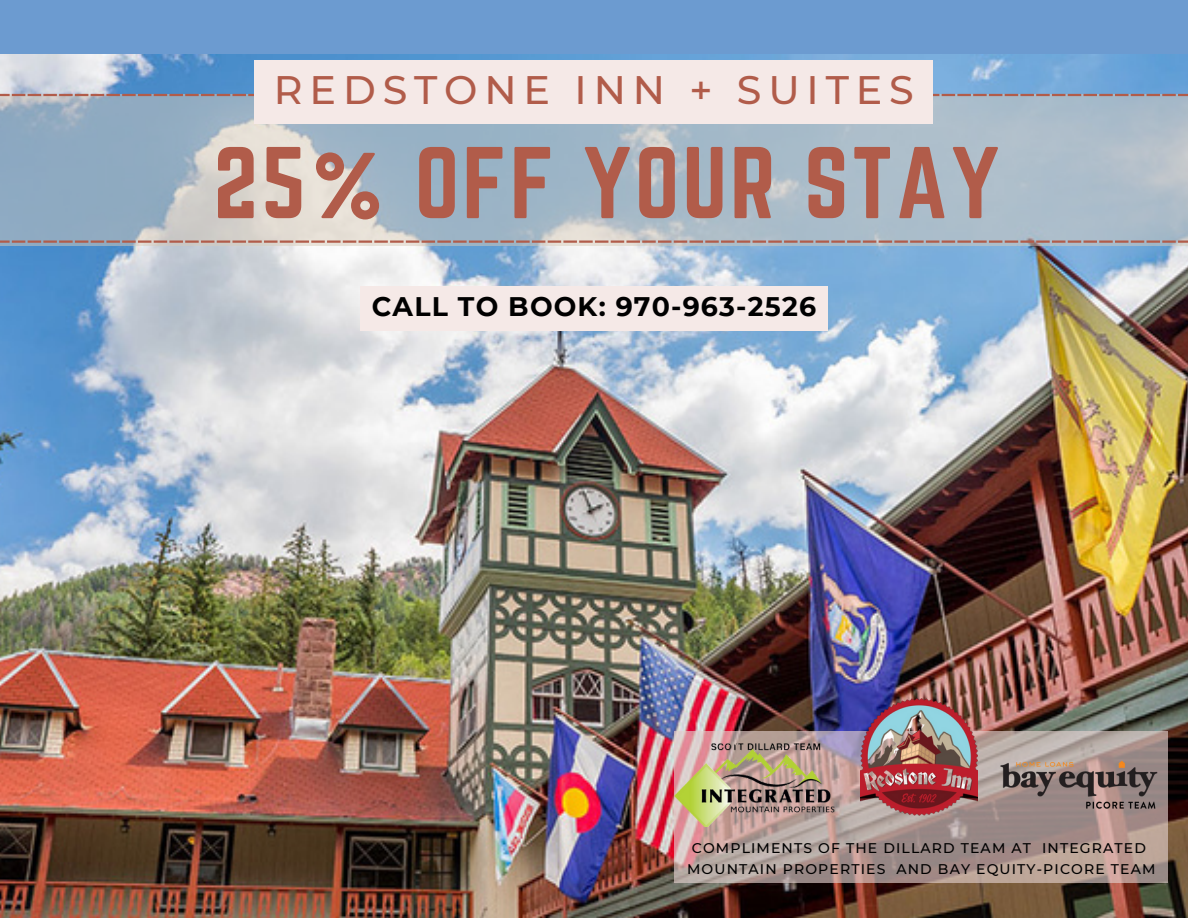
<style>
.page{position:relative;width:1188px;height:918px;background:#6c9bd0}
.page>*{position:absolute;margin:0;border:0;box-sizing:border-box;transform-origin:0 0}
.t1{font:89.1px "Norwester";letter-spacing:.035em;color:#b15c4a}
.t2{font:500 39.6px "Montserrat";letter-spacing:.17em;color:#b15c4a}
.t3{font:700 26.7px "Montserrat";letter-spacing:.045em;color:#000}
.t4{font:500 14.1px "Montserrat";letter-spacing:.08em;color:#000}
</style>
<div class="page">
<img style="left:0;top:54px;width:1188px;height:864px">
<svg style="left:675px;top:731px;width:493px;height:151px;background:#b09b97"></svg>
<img style="left:675px;top:744px;width:159px;height:83px">
<img style="left:994px;top:756px;width:164px;height:60px">
<svg style="left:0;top:96px;width:1188px;height:149px;background:#abbcc8"></svg>
<svg style="left:0;top:94px;width:1188px;height:2px"></svg>
<svg style="left:1178px;top:240px;width:10px;height:3px"></svg>
<hr style="left:1162px;top:240px;width:14px;height:3px;background:#b15c4a">
<svg style="left:1131px;top:240px;width:29px;height:3px"></svg>
<hr style="left:1115px;top:240px;width:14px;height:3px;background:#b15c4a">
<hr style="left:1099px;top:240px;width:14px;height:3px;background:#b15c4a">
<hr style="left:1083px;top:240px;width:14px;height:3px;background:#b15c4a">
<svg style="left:1052px;top:240px;width:29px;height:3px"></svg>
<hr style="left:1036px;top:240px;width:14px;height:3px;background:#b15c4a">
<hr style="left:1020px;top:240px;width:14px;height:3px;background:#b15c4a">
<svg style="left:989px;top:240px;width:29px;height:3px"></svg>
<hr style="left:973px;top:240px;width:14px;height:3px;background:#b15c4a">
<hr style="left:957px;top:240px;width:14px;height:3px;background:#b15c4a">
<svg style="left:926px;top:240px;width:29px;height:3px"></svg>
<hr style="left:910px;top:240px;width:14px;height:3px;background:#b15c4a">
<hr style="left:894px;top:240px;width:14px;height:3px;background:#b15c4a">
<svg style="left:863px;top:240px;width:29px;height:3px"></svg>
<hr style="left:847px;top:240px;width:14px;height:3px;background:#b15c4a">
<hr style="left:831px;top:240px;width:14px;height:3px;background:#b15c4a">
<svg style="left:800px;top:240px;width:29px;height:3px"></svg>
<hr style="left:784px;top:240px;width:14px;height:3px;background:#b15c4a">
<hr style="left:768px;top:240px;width:14px;height:3px;background:#b15c4a">
<svg style="left:737px;top:240px;width:29px;height:3px"></svg>
<hr style="left:721px;top:240px;width:14px;height:3px;background:#b15c4a">
<hr style="left:705px;top:240px;width:14px;height:3px;background:#b15c4a">
<svg style="left:658px;top:240px;width:45px;height:3px"></svg>
<hr style="left:642px;top:240px;width:14px;height:3px;background:#b15c4a">
<hr style="left:626px;top:240px;width:14px;height:3px;background:#b15c4a">
<svg style="left:595px;top:240px;width:29px;height:3px"></svg>
<hr style="left:579px;top:240px;width:14px;height:3px;background:#b15c4a">
<hr style="left:563px;top:240px;width:14px;height:3px;background:#b15c4a">
<svg style="left:532px;top:240px;width:29px;height:3px"></svg>
<hr style="left:516px;top:240px;width:14px;height:3px;background:#b15c4a">
<hr style="left:500px;top:240px;width:14px;height:3px;background:#b15c4a">
<svg style="left:469px;top:240px;width:29px;height:3px"></svg>
<hr style="left:453px;top:240px;width:14px;height:3px;background:#b15c4a">
<hr style="left:437px;top:240px;width:14px;height:3px;background:#b15c4a">
<svg style="left:406px;top:240px;width:29px;height:3px"></svg>
<hr style="left:390px;top:240px;width:14px;height:3px;background:#b15c4a">
<hr style="left:374px;top:240px;width:14px;height:3px;background:#b15c4a">
<svg style="left:343px;top:240px;width:29px;height:3px"></svg>
<hr style="left:327px;top:240px;width:14px;height:3px;background:#b15c4a">
<hr style="left:311px;top:240px;width:14px;height:3px;background:#b15c4a">
<svg style="left:280px;top:240px;width:29px;height:3px"></svg>
<hr style="left:264px;top:240px;width:14px;height:3px;background:#b15c4a">
<hr style="left:248px;top:240px;width:14px;height:3px;background:#b15c4a">
<hr style="left:232px;top:240px;width:14px;height:3px;background:#b15c4a">
<svg style="left:201px;top:240px;width:29px;height:3px"></svg>
<hr style="left:185px;top:240px;width:14px;height:3px;background:#b15c4a">
<hr style="left:169px;top:240px;width:14px;height:3px;background:#b15c4a">
<svg style="left:138px;top:240px;width:29px;height:3px"></svg>
<hr style="left:122px;top:240px;width:14px;height:3px;background:#b15c4a">
<hr style="left:106px;top:240px;width:14px;height:3px;background:#b15c4a">
<svg style="left:75px;top:240px;width:29px;height:3px"></svg>
<hr style="left:59px;top:240px;width:14px;height:3px;background:#b15c4a">
<hr style="left:43px;top:240px;width:14px;height:3px;background:#b15c4a">
<svg style="left:0;top:240px;width:41px;height:3px"></svg>
<img style="left:861px;top:699px;width:117px;height:117px">
<div style="left:360px;top:286px;width:468px;height:44px;background:#f5e9e7"></div>
<div style="left:255px;top:60px;width:678px;height:63px;background:#f5e9e7"></div>
<p class="t2" style="left:274px;top:66px;width:642px">REDSTONE INN + SUITES</p>
<p class="t1" style="left:214px;top:129px;width:788px">25% OFF YOUR STAY</p>
<p class="t3" style="left:372px;top:290px;width:446px">CALL TO BOOK: 970-963-2526</p>
<p class="t4" style="left:692px;top:840px;width:456px">COMPLIMENTS OF THE DILLARD TEAM AT INTEGRATED</p>
<p class="t4" style="left:687px;top:861px;width:470px">MOUNTAIN PROPERTIES AND BAY EQUITY-PICORE TEAM</p>
</div>
